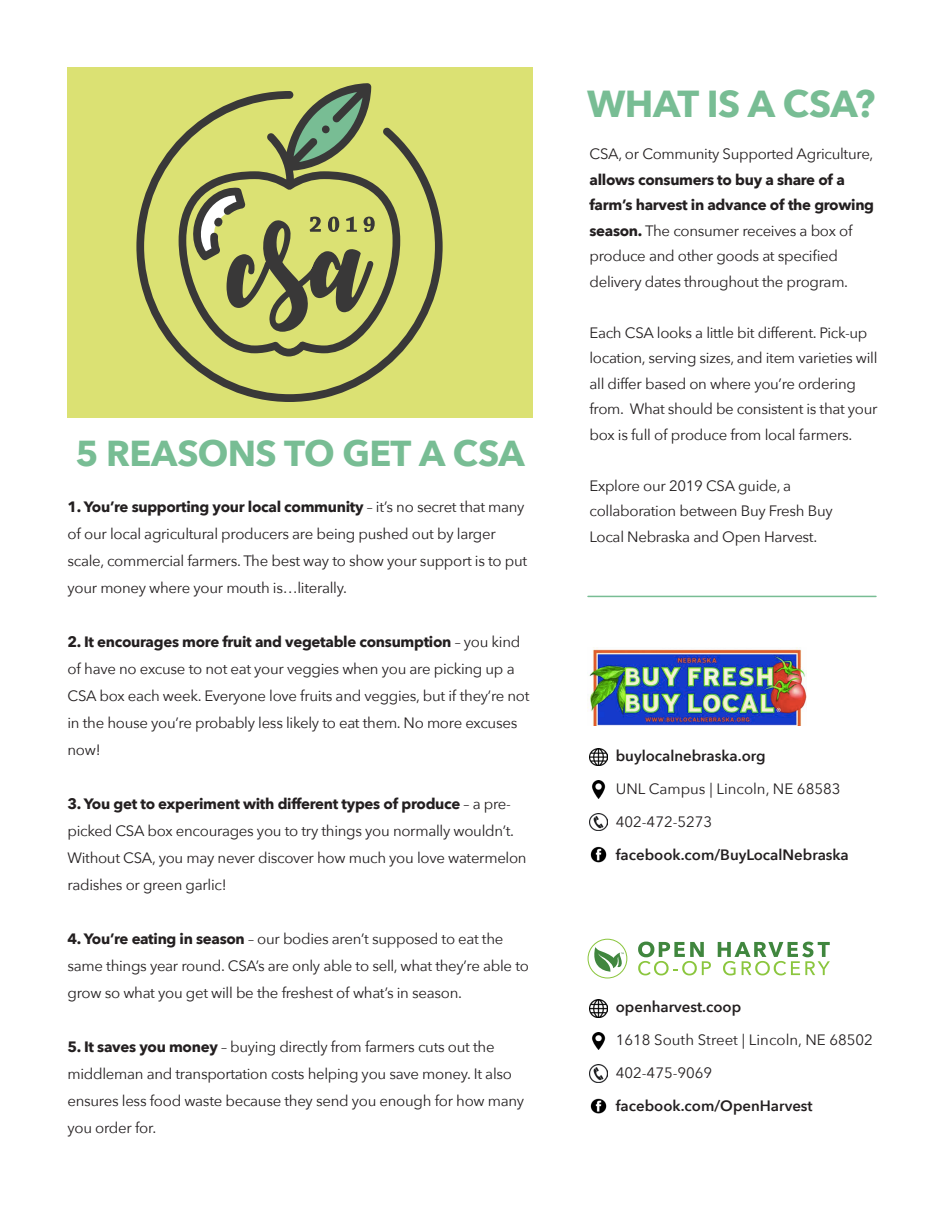
<style>
.page{position:relative;width:945px;height:1215px;background:#fff}
.page>*{position:absolute;margin:0;border:0;box-sizing:border-box;transform-origin:0 0}
.t1{font:700 37.5px "Avenir Next";letter-spacing:-.02em;color:#78bd94}
.t2{font:700 36px "Avenir Next";letter-spacing:-.02em;color:#78bd94}
.t3{font:15px/27px "Avenir Next";letter-spacing:-.02em;color:#231f20}
.t4{font:600 15px "Avenir Next";color:#231f20}
.t5{font:15px "Avenir Next";color:#231f20}
.s1{font-weight:700}
</style>
<div class="page">
<div style="left:68px;top:68px;width:465px;height:350px;background:#dbe173"></div>
<svg style="left:136px;top:91px;width:307px;height:311px;background:#c3c86a"></svg>
<svg style="left:179px;top:83px;width:221px;height:273px;background:#b6bb65"></svg>
<svg style="left:290px;top:86px;width:76px;height:84px;background:#839a68"></svg>
<svg style="left:190px;top:186px;width:185px;height:146px;background:#aaae64"></svg>
<hr style="left:588px;top:596px;width:288px;height:1px;background:#78bd94">
<svg style="left:638px;top:942px;width:73px;height:33px"></svg>
<svg style="left:718px;top:942px;width:112px;height:33px"></svg>
<svg style="left:588px;top:939px;width:39px;height:40px"></svg>
<img style="left:587px;top:649px;width:219px;height:76px">
<img style="left:590px;top:846px;width:17px;height:17px">
<img style="left:590px;top:1098px;width:17px;height:16px">
<img style="left:590px;top:813px;width:17px;height:18px">
<img style="left:590px;top:1065px;width:17px;height:17px">
<img style="left:591px;top:781px;width:15px;height:17px">
<img style="left:592px;top:1032px;width:14px;height:18px">
<img style="left:590px;top:749px;width:17px;height:17px">
<img style="left:590px;top:1000px;width:17px;height:17px">
<p class="t2" style="left:75px;top:422px;width:451px">5 REASONS TO GET A CSA</p>
<p class="t3" style="left:68px;top:492px;width:461px"><span class="s1">1. You’re supporting your local community</span> – it’s no secret that many of our local agricultural producers are being pushed out by larger scale, commercial farmers. The best way to show your support is to put your money where your mouth is…literally.</p>
<p class="t3" style="left:68px;top:627px;width:464px"><span class="s1">2. It encourages more fruit and vegetable consumption</span> – you kind of have no excuse to not eat your veggies when you are picking up a CSA box each week. Everyone love fruits and veggies, but if they’re not in the house you’re probably less likely to eat them. No more excuses now!</p>
<p class="t3" style="left:68px;top:789px;width:461px"><span class="s1">3. You get to experiment with different types of produce</span> – a pre&shy;picked CSA box encourages you to try things you normally wouldn’t.<br>Without CSA, you may never discover how much you love watermelon radishes or green garlic!</p>
<p class="t3" style="left:68px;top:924px;width:463px"><span class="s1">4. You’re eating in season</span> – our bodies aren’t supposed to eat the same things year round. CSA’s are only able to sell, what they’re able to grow so what you get will be the freshest of what’s in season.</p>
<p class="t3" style="left:68px;top:1032px;width:458px"><span class="s1">5. It saves you money</span> – buying directly from farmers cuts out the middleman and transportation costs helping you save money. It also ensures less food waste because they send you enough for how many you order for.</p>
<p class="t1" style="left:587px;top:71px;width:290px">WHAT IS A CSA?</p>
<p class="t3" style="left:590px;top:141px;width:286px;line-height:25.5px">CSA, or Community Supported Agriculture, <span class="s1">allows consumers to buy a share of a farm’s harvest in advance of the growing season.</span> The consumer receives a box of produce and other goods at specified delivery dates throughout the program.</p>
<p class="t3" style="left:590px;top:319px;width:290px;line-height:25.5px">Each CSA looks a little bit different. Pick-up location, serving sizes, and item varieties will all differ based on where you’re ordering from. What should be consistent is that your box is full of produce from local farmers.</p>
<p class="t3" style="left:590px;top:472px;width:245px;line-height:25.5px">Explore our 2019 CSA guide, a collaboration between Buy Fresh Buy<br>Local Nebraska and Open Harvest.</p>
<p class="t4" style="left:616px;top:743px;width:151px">buylocalnebraska.org</p>
<p class="t5" style="left:616px;top:776px;width:226px">UNL Campus | Lincoln, NE 68583</p>
<p class="t5" style="left:616px;top:809px;width:98px">402-472-5273</p>
<p class="t4" style="left:616px;top:842px;width:235px">facebook.com/BuyLocalNebraska</p>
<p class="t4" style="left:616px;top:994px;width:127px">openharvest.coop</p>
<p class="t5" style="left:616px;top:1027px;width:259px">1618 South Street | Lincoln, NE 68502</p>
<p class="t5" style="left:616px;top:1060px;width:98px">402-475-9069</p>
<p class="t4" style="left:616px;top:1093px;width:198px">facebook.com/OpenHarvest</p>
</div>
